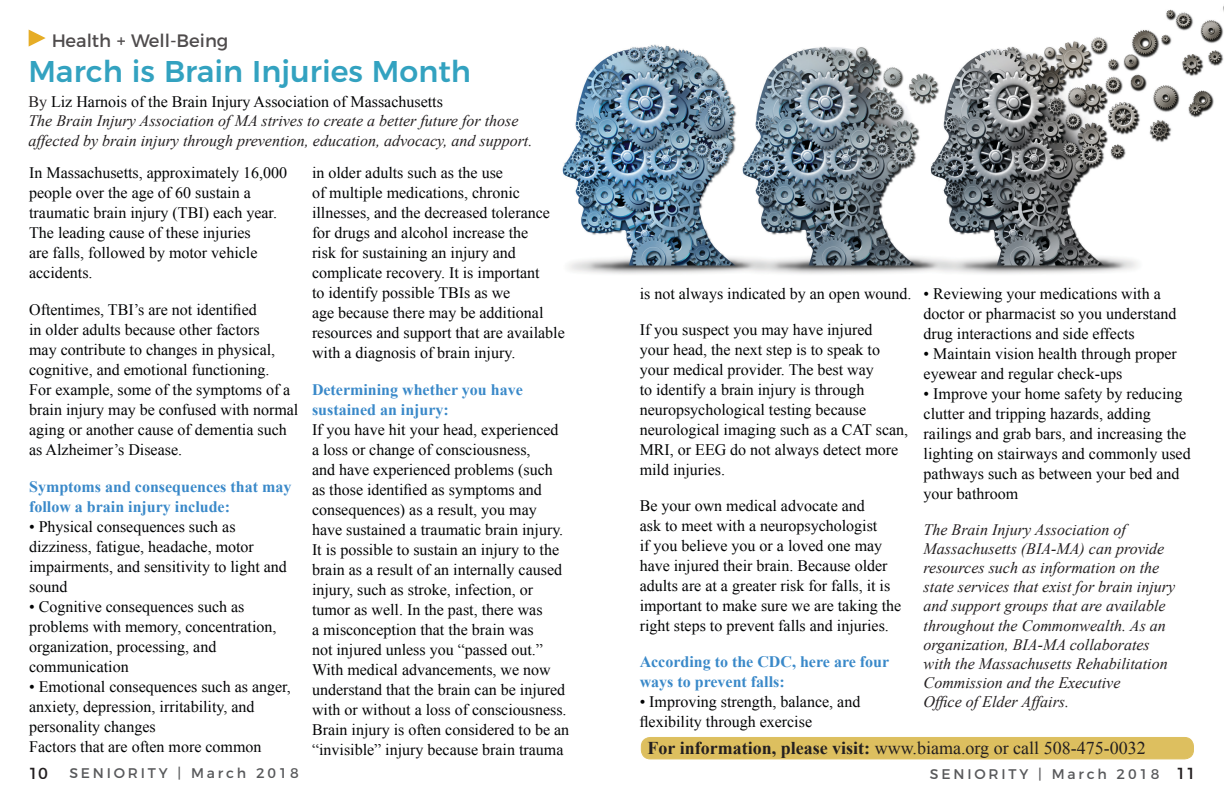
<style>
.page{position:relative;width:1224px;height:792px;background:#fff}
.page>*{position:absolute;margin:0;border:0;box-sizing:border-box;transform-origin:0 0}
.t1{font:500 30px "Montserrat";color:#33a2c0}
.t2{font:18px "Times New Roman";color:#231f20}
.t3{font:18px "Montserrat";color:#231f20}
.t4{font:16px/20px "Times New Roman";color:#020304}
.t5{font:italic 16px/19.2px "Times New Roman";color:#231f20}
.t6{font:700 16px/20px "Times New Roman";color:#3a89c9}
.t7{font:16px "Montserrat";color:#231f20}
.t8{font:14px "Montserrat";letter-spacing:.2em;color:#58595b}
.s1{color:#231f20}
.s2{font-weight:700}
.s3{font-size:16px;color:#231f20}
</style>
<div class="page">
<svg style="left:29px;top:30px;width:17px;height:17px"></svg>
<div style="left:641px;top:737px;width:552px;height:22px;background:#ddbf5f;border-radius:9px"></div>
<div style="left:641px;top:737px;width:553px;height:22px;border:1px solid #d2aa2a;border-radius:9px"></div>
<img style="left:562px;top:6px;width:662px;height:268px">
<p class="t3" style="left:51px;top:26px;width:179px">Health + Well-Being</p>
<p class="t1" style="left:28px;top:47px;width:444px">March is Brain Injuries Month</p>
<p class="t4" style="left:28px;top:92px;width:416px"><span class="s1">By</span> Liz Harnois of the Brain Injury Association of Massachusetts</p>
<p class="t5" style="left:28px;top:111px;width:506px">The Brain Injury Association of MA strives to create a better future for those affected by brain injury through prevention, education, advocacy, and support.</p>
<p class="t4" style="left:29px;top:163px;width:260px">In Massachusetts, approximately 16,000 people over the age of 60 sustain a traumatic brain injury (TBI) each year.<br>The leading cause of these injuries<br>are falls, followed by motor vehicle accidents.</p>
<p class="t4" style="left:29px;top:300px;width:271px">Oftentimes, TBI’s are not identified<br>in older adults because other factors<br>may contribute to changes in physical, cognitive, and emotional functioning.<br>For example, some of the symptoms of a brain injury may be confused with normal aging or another cause of dementia such as Alzheimer’s Disease.</p>
<p class="t6" style="left:29px;top:477px;width:264px">Symptoms and consequences that may follow a brain injury include:</p>
<p class="t4" style="left:29px;top:517px;width:259px">• Physical consequences such as dizziness, fatigue, headache, motor impairments, and sensitivity to light and sound</p>
<p class="t4" style="left:29px;top:597px;width:249px">• Cognitive consequences such as problems with memory, concentration, organization, processing, and communication</p>
<p class="t4" style="left:29px;top:677px;width:263px">• Emotional consequences such as anger, anxiety, depression, irritability, and personality changes</p>
<p class="t4" style="left:29px;top:737px;width:234px">Factors that are often more common</p>
<p class="t4" style="left:312px;top:163px;width:254px">in older adults such as the use<br>of multiple medications, chronic illnesses, and the decreased tolerance for drugs and alcohol increase the<br>risk for sustaining an injury and complicate recovery. It is important<br>to identify possible TBIs as we<br>age because there may be additional resources and support that are available with a diagnosis of brain injury.</p>
<p class="t6" style="left:312px;top:380px;width:212px">Determining whether you have sustained an injury:</p>
<p class="t4" style="left:312px;top:420px;width:259px">If you have hit your head, experienced a loss or change of consciousness,<br>and have experienced problems (such as those identified as symptoms and consequences) as a result, you may have sustained a traumatic brain injury.<br>It is possible to sustain an injury to the brain as a result of an internally caused injury, such as stroke, infection, or tumor as well. In the past, there was<br>a misconception that the brain was<br>not injured unless you “passed out.” With medical advancements, we now understand that the brain can be injured with or without a loss of consciousness.<br>Brain injury is often considered to be an “invisible” injury because brain trauma</p>
<p class="t4" style="left:640px;top:284px;width:273px">is not always indicated by an open wound.</p>
<p class="t4" style="left:640px;top:320px;width:270px">If you suspect you may have injured<br>your head, the next step is to speak to your medical provider. The best way<br>to identify a brain injury is through neuropsychological testing because neurological imaging such as a CAT scan, MRI, or EEG do not always detect more mild injuries.</p>
<p class="t4" style="left:640px;top:496px;width:263px">Be your own medical advocate and<br>ask to meet with a neuropsychologist<br>if you believe you or a loved one may have injured their brain. Because older adults are at a greater risk for falls, it is important to make sure we are taking the right steps to prevent falls and injuries.</p>
<p class="t6" style="left:640px;top:652px;width:251px">According to the CDC, here are four ways to prevent falls:</p>
<p class="t4" style="left:640px;top:692px;width:222px">• Improving strength, balance, and flexibility through exercise</p>
<p class="t4" style="left:924px;top:284px;width:254px">• Reviewing your medications with a doctor or pharmacist so you understand drug interactions and side effects</p>
<p class="t4" style="left:924px;top:344px;width:255px">• Maintain vision health through proper eyewear and regular check-ups</p>
<p class="t4" style="left:924px;top:384px;width:269px">• Improve your home safety by reducing clutter and tripping hazards, adding railings and grab bars, and increasing the lighting on stairways and commonly used pathways such as between your bed and your bathroom</p>
<p class="t5" style="left:924px;top:519px;width:253px">The Brain Injury Association of Massachusetts (BIA-MA) can provide resources such as information on the state services that exist for brain injury and support groups that are available throughout the Commonwealth. As an organization, BIA-MA collaborates with the Massachusetts Rehabilitation Commission and the Executive</p>
<p class="t5" style="left:924px;top:692px;width:147px">Office of Elder Affairs.</p>
<p class="t2" style="left:648px;top:735px;width:500px"><span class="s2">For information, please visit:</span> www.biama.org or call 508-475-0032</p>
<p class="t7" style="left:28px;top:761px;width:21px">10</p>
<p class="t8" style="left:69px;top:762px;width:231px">SENIORITY | March 2018</p>
<p class="t8" style="left:930px;top:763px;width:268px">SENIORITY | March 2018 <span class="s3">11</span></p>
</div>
